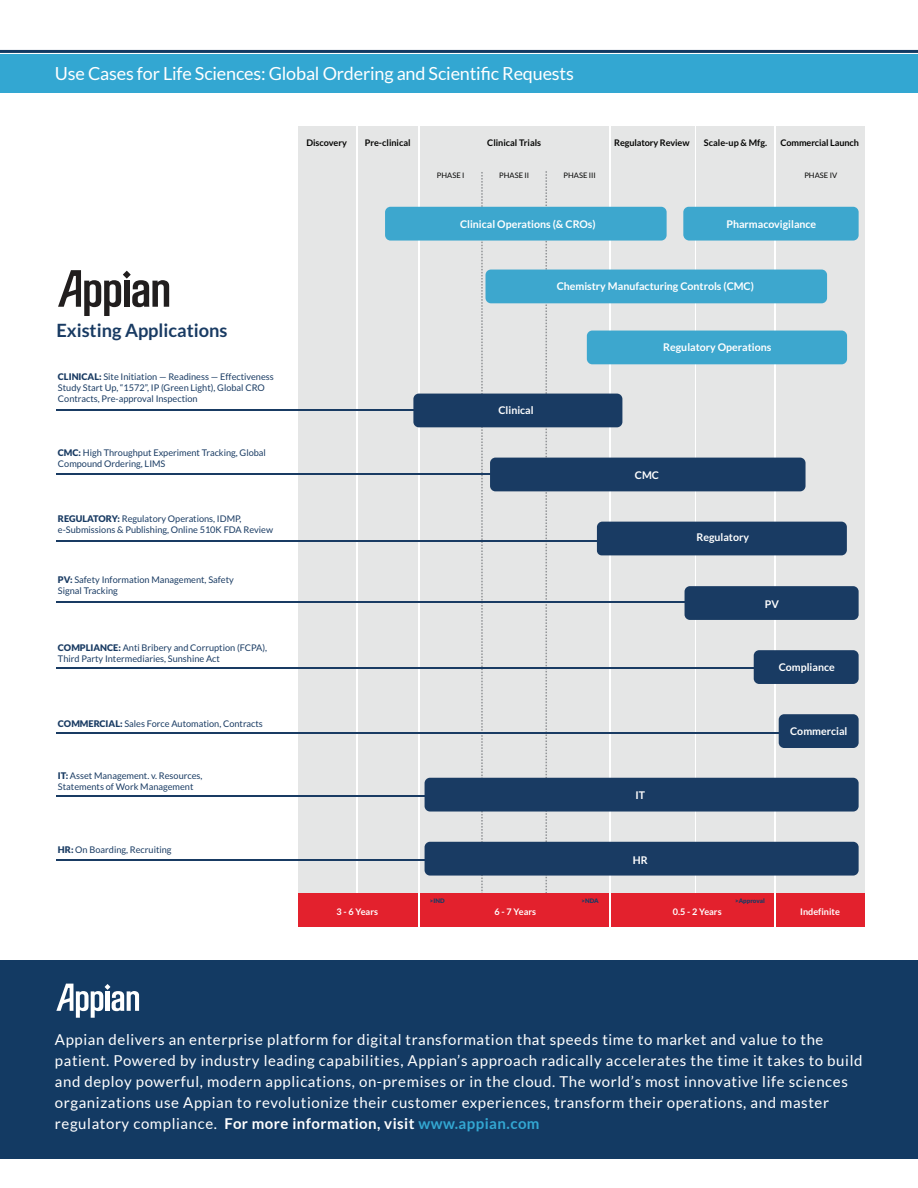
<style>
.page{position:relative;width:918px;height:1188px;background:#fff}
.page>*{position:absolute;margin:0;border:0;box-sizing:border-box;transform-origin:0 0}
.t1{font:700 18.3px "Lato";color:#193b63}
.t2{font:18px "Lato";letter-spacing:-.01em;color:#fff}
.t3{font:15px/21px "Lato";letter-spacing:.04em;color:#fff}
.t4{font:700 10.65px "Lato";color:#fff}
.t5{font:9.15px/10.9px "Lato";color:#193b63}
.t6{font:700 9.15px "Lato";color:#050504}
.t7{font:700 9.15px "Lato";color:#fff}
.t8{font:7.5px "Lato";color:#050504}
.t9{font:900 6.15px "Lato";color:#193b63}
.s1{font-weight:900}
.s2{font-weight:700}
.s3{font-weight:700;color:#33a7d2}
</style>
<div class="page">
<div style="left:0;top:54px;width:918px;height:39px;background:#33a7d2"></div>
<hr style="left:0;top:50px;width:918px;height:3px;background:#133a63">
<div style="left:611px;top:127px;width:83px;height:768px;background:#e5e6e6"></div>
<div style="left:697px;top:127px;width:77px;height:768px;background:#e5e6e6"></div>
<div style="left:776px;top:127px;width:89px;height:768px;background:#e5e6e6"></div>
<div style="left:420px;top:127px;width:188px;height:767px;background:#e5e6e6"></div>
<div style="left:298px;top:127px;width:57px;height:767px;background:#e5e6e6"></div>
<div style="left:358px;top:127px;width:60px;height:767px;background:#e5e6e6"></div>
<div style="left:298px;top:894px;width:120px;height:33px;background:#e3212d"></div>
<div style="left:611px;top:894px;width:163px;height:33px;background:#e3212d"></div>
<div style="left:776px;top:894px;width:89px;height:33px;background:#e3212d"></div>
<svg style="left:481px;top:172px;width:2px;height:722px"></svg>
<svg style="left:546px;top:171px;width:1px;height:723px"></svg>
<div style="left:385px;top:207px;width:282px;height:34px;background:#3da7ce;border-radius:5px"></div>
<div style="left:683px;top:207px;width:176px;height:34px;background:#3da7ce;border-radius:6px"></div>
<div style="left:486px;top:270px;width:341px;height:33px;background:#3da7ce;border-radius:5px"></div>
<div style="left:587px;top:331px;width:260px;height:33px;background:#3da7ce;border-radius:5px"></div>
<hr style="left:56px;top:409px;width:368px;height:2px;background:#193b63">
<hr style="left:56px;top:473px;width:452px;height:2px;background:#193b63">
<hr style="left:56px;top:541px;width:581px;height:1px;background:#193b63">
<hr style="left:56px;top:602px;width:638px;height:1px;background:#193b63">
<hr style="left:56px;top:668px;width:704px;height:1px;background:#193b63">
<hr style="left:56px;top:732px;width:728px;height:2px;background:#193b63">
<hr style="left:56px;top:795px;width:382px;height:2px;background:#193b63">
<hr style="left:56px;top:859px;width:382px;height:2px;background:#193b63">
<div style="left:413px;top:394px;width:209px;height:33px;background:#193b63;border-radius:5px"></div>
<div style="left:490px;top:458px;width:316px;height:33px;background:#193b63;border-radius:5px"></div>
<div style="left:597px;top:522px;width:250px;height:33px;background:#193b63;border-radius:5px"></div>
<div style="left:685px;top:586px;width:174px;height:34px;background:#193b63;border-radius:5px"></div>
<div style="left:754px;top:650px;width:105px;height:34px;background:#193b63;border-radius:5px"></div>
<div style="left:779px;top:714px;width:80px;height:34px;background:#193b63;border-radius:5px"></div>
<div style="left:425px;top:778px;width:434px;height:34px;background:#193b63;border-radius:5px"></div>
<div style="left:425px;top:842px;width:434px;height:34px;background:#193b63;border-radius:5px"></div>
<div style="left:420px;top:894px;width:189px;height:33px;background:#e3212d"></div>
<svg style="left:58px;top:270px;width:111px;height:46px"></svg>
<div style="left:0;top:960px;width:918px;height:199px;background:#133a63"></div>
<svg style="left:56px;top:984px;width:83px;height:34px"></svg>
<h2 class="t2" style="left:55px;top:64px;width:520px">Use Cases for Life Sciences: Global Ordering and Scientific Requests</h2>
<p class="t6" style="left:306px;top:137px;width:42px">Discovery</p>
<p class="t6" style="left:365px;top:137px;width:47px">Pre-clinical</p>
<p class="t6" style="left:487px;top:137px;width:55px">Clinical Trials</p>
<p class="t6" style="left:614px;top:137px;width:77px">Regulatory Review</p>
<p class="t6" style="left:704px;top:137px;width:65px">Scale-up &amp; Mfg.</p>
<p class="t6" style="left:780px;top:137px;width:80px">Commercial Launch</p>
<p class="t8" style="left:437px;top:171px;width:29px">PHASE I</p>
<p class="t8" style="left:499px;top:171px;width:31px">PHASE II</p>
<p class="t8" style="left:564px;top:171px;width:34px">PHASE III</p>
<p class="t8" style="left:804px;top:171px;width:34px">PHASE IV</p>
<p class="t4" style="left:460px;top:218px;width:137px">Clinical Operations (&amp; CROs)</p>
<p class="t4" style="left:726px;top:218px;width:91px">Pharmacovigilance</p>
<h1 class="t1" style="left:56px;top:320px;width:173px">Existing Applications</h1>
<p class="t5" style="left:58px;top:371px;width:217px"><span class="s1">CLINICAL:</span> Site Initiation — Readiness — Effectiveness<br>Study Start Up, “1572”, IP (Green Light), Global CRO<br>Contracts, Pre-approval Inspection</p>
<p class="t5" style="left:58px;top:447px;width:209px"><span class="s1">CMC:</span> High Throughput Experiment Tracking, Global<br>Compound Ordering, LIMS</p>
<p class="t5" style="left:58px;top:513px;width:217px"><span class="s1">REGULATORY:</span> Regulatory Operations, IDMP, e-Submissions &amp; Publishing, Online 510K FDA Review</p>
<p class="t5" style="left:58px;top:574px;width:177px"><span class="s1">PV:</span> Safety Information Management, Safety<br>Signal Tracking</p>
<p class="t5" style="left:58px;top:642px;width:211px"><span class="s1">COMPLIANCE:</span> Anti Bribery and Corruption (FCPA),<br>Third Party Intermediaries, Sunshine Act</p>
<p class="t5" style="left:58px;top:718px;width:206px"><span class="s1">COMMERCIAL:</span> Sales Force Automation, Contracts</p>
<p class="t5" style="left:58px;top:770px;width:146px"><span class="s1">IT:</span> Asset Management. v. Resources,<br>Statements of Work Management</p>
<p class="t5" style="left:58px;top:844px;width:115px"><span class="s1">HR:</span> On Boarding, Recruiting</p>
<p class="t4" style="left:557px;top:280px;width:199px">Chemistry Manufacturing Controls (CMC)</p>
<p class="t4" style="left:499px;top:404px;width:37px">Clinical</p>
<p class="t9" style="left:430px;top:897px;width:16px">&gt;IND</p>
<p class="t9" style="left:581px;top:897px;width:19px">&gt;NDA</p>
<p class="t4" style="left:663px;top:341px;width:110px">Regulatory Operations</p>
<p class="t4" style="left:635px;top:469px;width:26px">CMC</p>
<p class="t4" style="left:636px;top:789px;width:11px">IT</p>
<p class="t4" style="left:633px;top:854px;width:16px">HR</p>
<p class="t4" style="left:696px;top:531px;width:54px">Regulatory</p>
<p class="t4" style="left:765px;top:598px;width:16px">PV</p>
<p class="t4" style="left:779px;top:661px;width:57px">Compliance</p>
<p class="t4" style="left:790px;top:725px;width:59px">Commercial</p>
<p class="t9" style="left:735px;top:897px;width:31px">&gt;Approval</p>
<p class="t7" style="left:337px;top:906px;width:43px">3 - 6 Years</p>
<p class="t7" style="left:673px;top:906px;width:50px">0.5 - 2 Years</p>
<p class="t7" style="left:800px;top:906px;width:41px">Indefinite</p>
<p class="t7" style="left:495px;top:906px;width:43px">6 - 7 Years</p>
<p class="t3" style="left:55px;top:1029px;width:809px">Appian delivers an enterprise platform for digital transformation that speeds time to market and value to the patient. Powered by industry leading capabilities, Appian’s approach radically accelerates the time it takes to build and deploy powerful, modern applications, on-premises or in the cloud. The world’s most innovative life sciences organizations use Appian to revolutionize their customer experiences, transform their operations, and master regulatory compliance. <span class="s2">For more information, visit</span> <span class="s3">www.appian.com</span></p>
</div>
